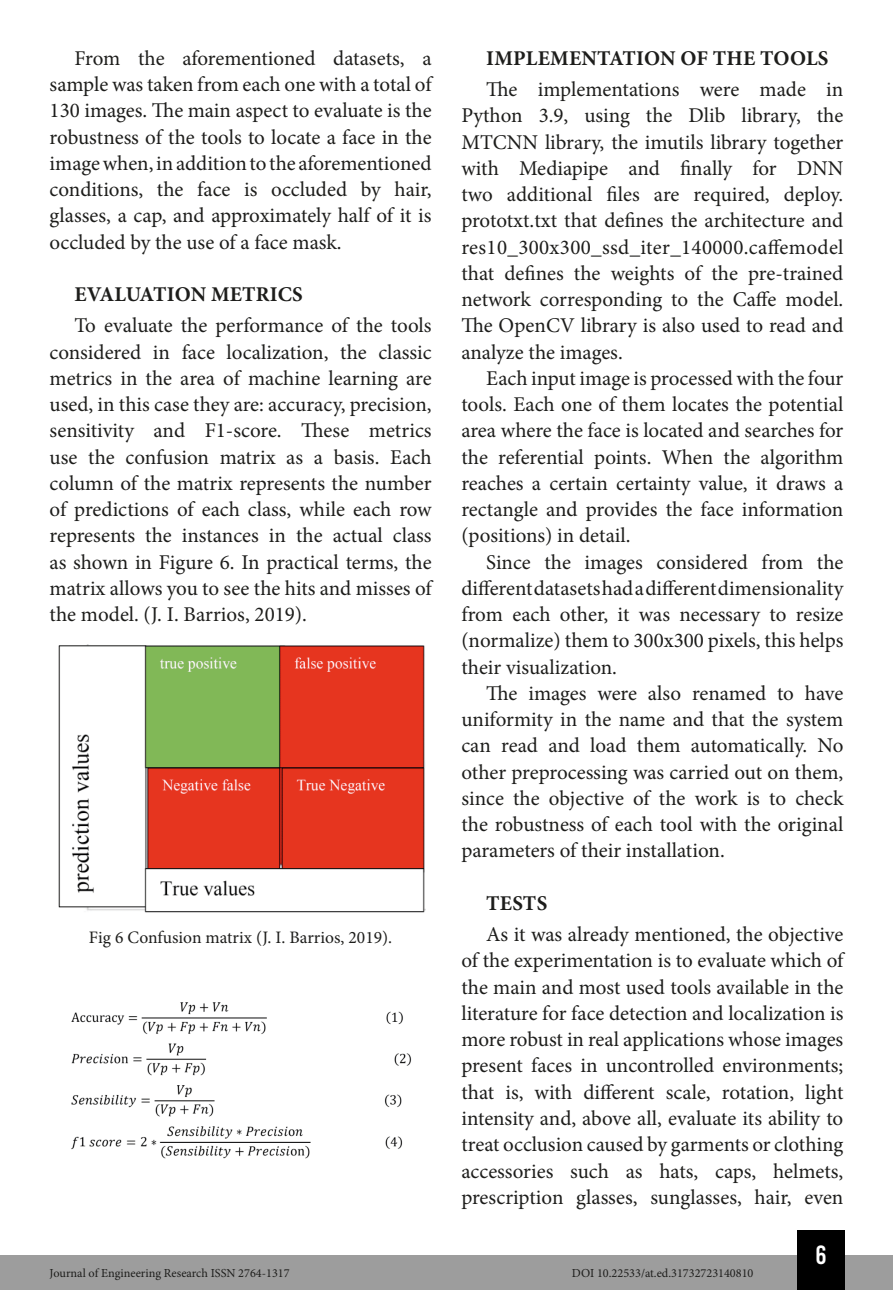
<style>
.page{position:relative;width:893px;height:1290px;background:#fff}
.page>*{position:absolute;margin:0;border:0;box-sizing:border-box;transform-origin:0 0}
.t1{font:26.25px "Bebas Kai";color:#fff}
.t2{font:21px/26.2px "Minion Pro";color:#1d1d1b;text-align:justify}
.t3{font:700 21px "Minion Pro";letter-spacing:.01em;color:#1d1d1b}
.t4{font:17.5px "Minion Pro";color:#1d1d1b}
.t5{font:12.25px "Minion Pro";color:#1d1d1b}
</style>
<div class="page">
<div style="left:0;top:1255px;width:893px;height:35px;background:#9d9d9d"></div>
<div style="left:797px;top:1230px;width:48px;height:60px;background:#000"></div>
<img style="left:58px;top:644px;width:368px;height:269px">
<img style="left:71px;top:1002px;width:341px;height:157px">
<p class="t2" style="left:50px;top:45px;width:384px;text-indent:25px">From the aforementioned datasets, a sample was taken from each one with a total of 130 images. The main aspect to evaluate is the robustness of the tools to locate a face in the image when, in addition to the aforementioned conditions, the face is occluded by hair, glasses, a cap, and approximately half of it is occluded by the use of a face mask.</p>
<p class="t3" style="left:75px;top:280px;width:230px">EVALUATION METRICS</p>
<p class="t2" style="left:50px;top:313px;width:384px;text-indent:25px">To evaluate the performance of the tools considered in face localization, the classic metrics in the area of machine learning are used, in this case they are: accuracy, precision, sensitivity and F1-score. These metrics use the confusion matrix as a basis. Each column of the matrix represents the number of predictions of each class, while each row represents the instances in the actual class as shown in Figure 6. In practical terms, the matrix allows you to see the hits and misses of the model. (J. I. Barrios, 2019).</p>
<p class="t4" style="left:89px;top:925px;width:305px">Fig 6 Confusion matrix (J. I. Barrios, 2019).</p>
<p class="t3" style="left:486px;top:43px;width:344px">IMPLEMENTATION OF THE TOOLS</p>
<p class="t2" style="left:461px;top:76px;width:384px;text-indent:25px">The implementations were made in Python 3.9, using the Dlib library, the MTCNN library, the imutils library together with Mediapipe and finally for DNN two additional files are required, deploy. prototxt.txt that defines the architecture and res10_300x300_ssd_iter_140000.caffemodel that defines the weights of the pre-trained network corresponding to the Caffe model.<br>The OpenCV library is also used to read and analyze the images.</p>
<p class="t2" style="left:461px;top:365px;width:384px;text-indent:25px">Each input image is processed with the four tools. Each one of them locates the potential area where the face is located and searches for the referential points. When the algorithm reaches a certain certainty value, it draws a rectangle and provides the face information (positions) in detail.</p>
<p class="t2" style="left:461px;top:549px;width:384px;text-indent:25px">Since the images considered from the different datasets had a different dimensionality from each other, it was necessary to resize (normalize) them to 300x300 pixels, this helps their visualization.</p>
<p class="t2" style="left:461px;top:680px;width:384px;text-indent:25px">The images were also renamed to have uniformity in the name and that the system can read and load them automatically. No other preprocessing was carried out on them, since the objective of the work is to check the robustness of each tool with the original parameters of their installation.</p>
<p class="t3" style="left:486px;top:888px;width:63px">TESTS</p>
<p class="t2" style="left:461px;top:921px;width:384px;text-indent:25px">As it was already mentioned, the objective of the experimentation is to evaluate which of the main and most used tools available in the literature for face detection and localization is more robust in real applications whose images present faces in uncontrolled environments; that is, with different scale, rotation, light intensity and, above all, evaluate its ability to treat occlusion caused by garments or clothing accessories such as hats, caps, helmets, prescription glasses, sunglasses, hair, even</p>
<p class="t1" style="left:815px;top:1241px;width:13px">6</p>
<p class="t5" style="left:50px;top:1265px;width:242px">Journal of Engineering Research ISSN 2764-1317</p>
<p class="t5" style="left:572px;top:1265px;width:183px">DOI 10.22533/at.ed.31732723140810</p>
</div>
